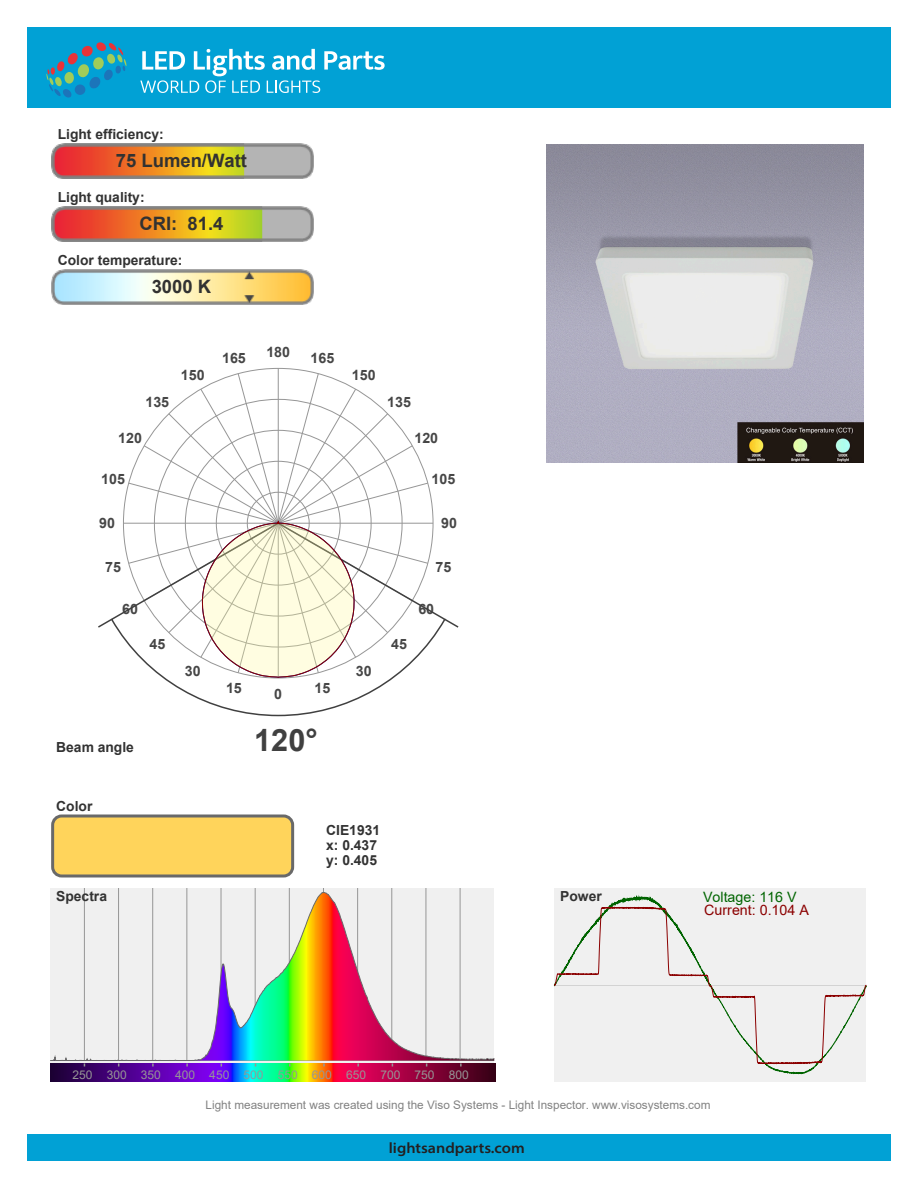
<style>
.page{position:relative;width:918px;height:1188px;background:#fff}
.page>*{position:absolute;margin:0;border:0;box-sizing:border-box;transform-origin:0 0}
.t1{font:700 30.75px "Arial";color:#404040}
.t2{font:700 18.45px "Arial";color:#323232}
.t3{font:15px "Myriad Variable Concept";color:#231f20}
.t4{font:700 14.25px "Arial";color:#464646}
.t5{font:14.25px/13.2px "Arial";color:#8b0000}
.t6{font:700 13.8px/15px "Arial";color:#323232}
.t7{font:12px "Arial";color:#969696}
.t8{font:11.7px "Arial";color:#828282}
.s1{color:#006400}
</style>
<div class="page">
<div style="left:27px;top:27px;width:864px;height:81px;background:#01a1d5"></div>
<svg style="left:46px;top:42px;width:81px;height:56px"></svg>
<svg style="left:140px;top:49px;width:245px;height:44px"></svg>
<div style="left:27px;top:1134px;width:864px;height:27px;background:#01a1d5"></div>
<hr style="left:278px;top:368px;width:1px;height:155px;background:#969696">
<svg style="left:114px;top:521px;width:329px;height:196px"></svg>
<svg style="left:443px;top:617px;width:16px;height:11px"></svg>
<svg style="left:98px;top:617px;width:16px;height:11px"></svg>
<svg style="left:128px;top:373px;width:301px;height:305px"></svg>
<img style="left:51px;top:143px;width:262px;height:35px">
<img style="left:51px;top:206px;width:262px;height:36px">
<img style="left:51px;top:269px;width:262px;height:35px">
<div style="left:51px;top:814px;width:243px;height:64px;background:#ffd45b;border:3px solid #696969;border-radius:9px"></div>
<div style="left:50px;top:888px;width:444px;height:180px;background:linear-gradient(to right,#f0f0f0,#f0f0f0)"></div>
<hr style="left:84px;top:888px;width:1px;height:172px;background:#969696">
<hr style="left:118px;top:888px;width:1px;height:172px;background:#969696">
<hr style="left:152px;top:888px;width:1px;height:172px;background:#969696">
<hr style="left:186px;top:888px;width:1px;height:172px;background:#969696">
<hr style="left:221px;top:888px;width:1px;height:172px;background:#969696">
<hr style="left:255px;top:888px;width:1px;height:172px;background:#969696">
<hr style="left:289px;top:888px;width:1px;height:172px;background:#969696">
<hr style="left:323px;top:888px;width:1px;height:172px;background:#969696">
<hr style="left:357px;top:888px;width:1px;height:172px;background:#969696">
<hr style="left:391px;top:888px;width:1px;height:172px;background:#969696">
<hr style="left:426px;top:888px;width:1px;height:172px;background:#969696">
<hr style="left:460px;top:888px;width:1px;height:172px;background:#969696">
<svg style="left:50px;top:892px;width:445px;height:169px"></svg>
<img style="left:50px;top:1064px;width:446px;height:18px">
<div style="left:554px;top:888px;width:312px;height:194px;background:#f0f0f0"></div>
<svg style="left:608px;top:897px;width:210px;height:177px"></svg>
<svg style="left:553px;top:907px;width:314px;height:157px"></svg>
<img style="left:546px;top:145px;width:318px;height:317px">
<p class="t6" style="left:58px;top:126px;width:108px">Light efficiency:</p>
<p class="t2" style="left:116px;top:148px;width:133px">75 Lumen/Watt</p>
<p class="t6" style="left:58px;top:189px;width:88px">Light quality:</p>
<p class="t2" style="left:139px;top:211px;width:86px">CRI: 81.4</p>
<p class="t6" style="left:58px;top:252px;width:126px">Color temperature:</p>
<p class="t2" style="left:152px;top:274px;width:61px">3000 K</p>
<p class="t4" style="left:145px;top:392px;width:25px">135</p>
<p class="t4" style="left:118px;top:427px;width:25px">120</p>
<p class="t4" style="left:101px;top:469px;width:25px">105</p>
<p class="t4" style="left:181px;top:365px;width:25px">150</p>
<p class="t4" style="left:99px;top:513px;width:17px">90</p>
<p class="t4" style="left:105px;top:557px;width:17px">75</p>
<p class="t4" style="left:122px;top:598px;width:17px">60</p>
<p class="t4" style="left:149px;top:634px;width:17px">45</p>
<p class="t4" style="left:185px;top:661px;width:17px">30</p>
<p class="t6" style="left:56px;top:740px;width:79px">Beam angle</p>
<p class="t6" style="left:56px;top:798px;width:38px">Color</p>
<p class="t4" style="left:222px;top:348px;width:25px">165</p>
<p class="t4" style="left:266px;top:342px;width:25px">180</p>
<p class="t4" style="left:311px;top:348px;width:25px">165</p>
<p class="t4" style="left:226px;top:678px;width:17px">15</p>
<p class="t4" style="left:274px;top:684px;width:9px">0</p>
<p class="t4" style="left:315px;top:678px;width:17px">15</p>
<p class="t1" style="left:254px;top:718px;width:65px">120°</p>
<p class="t4" style="left:352px;top:365px;width:25px">150</p>
<p class="t4" style="left:356px;top:661px;width:17px">30</p>
<p class="t4" style="left:387px;top:392px;width:25px">135</p>
<p class="t4" style="left:414px;top:427px;width:25px">120</p>
<p class="t4" style="left:432px;top:469px;width:25px">105</p>
<p class="t4" style="left:441px;top:513px;width:17px">90</p>
<p class="t4" style="left:435px;top:557px;width:17px">75</p>
<p class="t4" style="left:418px;top:598px;width:17px">60</p>
<p class="t4" style="left:391px;top:634px;width:17px">45</p>
<p class="t6" style="left:326px;top:822px;width:55px">CIE1931 x: 0.437 y: 0.405</p>
<p class="t6" style="left:56px;top:888px;width:52px">Spectra</p>
<p class="t6" style="left:560px;top:888px;width:43px">Power</p>
<p class="t5" style="left:703px;top:890px;width:107px"><span class="s1">Voltage: 116 V<br></span>Current: 0.104 A</p>
<p class="t7" style="left:72px;top:1066px;width:398px">250 300 350 400 450 500 550 600 650 700 750 800</p>
<p class="t8" style="left:206px;top:1097px;width:506px">Light measurement was created using the Viso Systems - Light Inspector. www.visosystems.com</p>
<p class="t3" style="left:389px;top:1139px;width:138px">lightsandparts.com</p>
</div>
